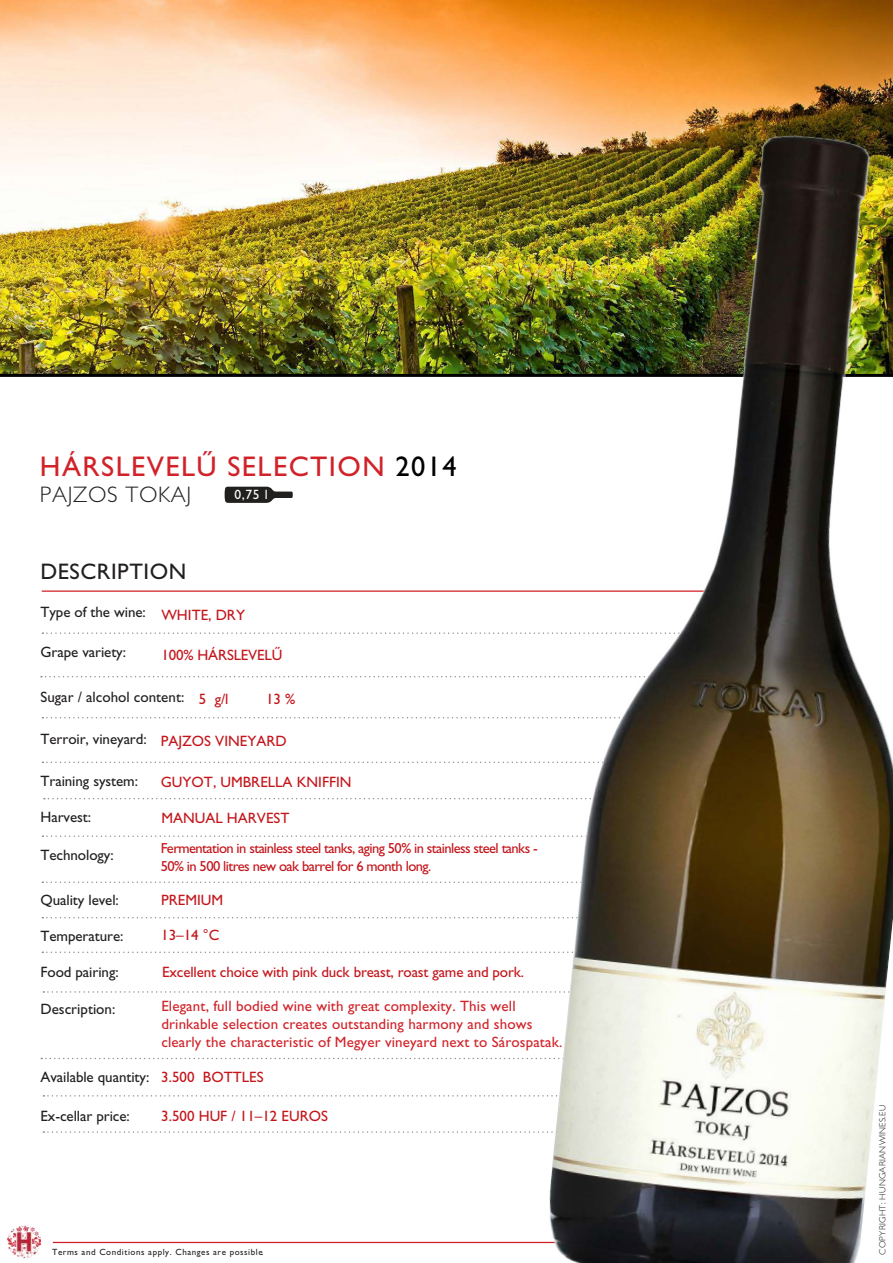
<style>
.page{position:relative;width:893px;height:1263px;background:#fff}
.page>*{position:absolute;margin:0;border:0;box-sizing:border-box;transform-origin:0 0}
.t1{font:500 28.5px "Gill CE";letter-spacing:.05em;color:#d12229}
.t2{font:300 22.5px "Gill CE";letter-spacing:.03em;color:#221f1f}
.t3{font:500 22.5px "Gill CE";letter-spacing:.025em;color:#221f1f}
.t4{font:500 15px "Gill CE";letter-spacing:-.005em;color:#221f1f}
.t5{font:500 15px "Gill CE";color:#c4151b}
.t6{font:500 15px/18px "Gill CE";letter-spacing:.01em;color:#d12229}
.t7{font:500 14.55px/17.4px "Gill CE";letter-spacing:-.04em;color:#c4151b}
.t8{font:500 13.5px "Gill CE";color:#fff}
.t9{font:500 9px "Gill CE";letter-spacing:.06em;color:#221f1f}
.t10{font:300 9px "Gill CE";letter-spacing:.025em;color:#221f1f}
.s1{color:#000}
</style>
<div class="page">
<img style="left:0;top:0;width:893px;height:374px">
<hr style="left:0;top:374px;width:893px;height:3px;background:#000">
<svg style="left:42px;top:632px;width:501px;height:2px"></svg>
<svg style="left:42px;top:717px;width:501px;height:1px"></svg>
<svg style="left:44px;top:798px;width:498px;height:1px"></svg>
<svg style="left:42px;top:881px;width:499px;height:2px"></svg>
<svg style="left:42px;top:951px;width:500px;height:2px"></svg>
<svg style="left:43px;top:991px;width:500px;height:2px"></svg>
<svg style="left:42px;top:917px;width:500px;height:1px"></svg>
<hr style="left:42px;top:590px;width:702px;height:2px;background:#d12229">
<svg style="left:41px;top:676px;width:501px;height:1px"></svg>
<svg style="left:42px;top:761px;width:498px;height:2px"></svg>
<svg style="left:43px;top:1095px;width:500px;height:1px"></svg>
<svg style="left:43px;top:1131px;width:500px;height:2px"></svg>
<svg style="left:43px;top:835px;width:499px;height:2px"></svg>
<svg style="left:41px;top:1058px;width:501px;height:1px"></svg>
<hr style="left:53px;top:1242px;width:554px;height:1px;background:#d12229">
<svg style="left:225px;top:487px;width:68px;height:16px"></svg>
<img style="left:8px;top:1225px;width:33px;height:34px">
<img style="left:543px;top:121px;width:350px;height:1142px">
<h1 class="t1" style="left:40px;top:451px;width:418px">HÁRSLEVELŰ SELECTION <span class="s1">2014</span></h1>
<h2 class="t2" style="left:40px;top:486px;width:153px">PAJZOS TOKAJ</h2>
<p class="t8" style="left:234px;top:487px;width:35px">0,75 l</p>
<h2 class="t3" style="left:40px;top:559px;width:147px">DESCRIPTION</h2>
<p class="t4" style="left:41px;top:603px;width:107px">Type of the wine:</p>
<p class="t4" style="left:41px;top:644px;width:87px">Grape variety:</p>
<p class="t4" style="left:41px;top:689px;width:145px">Sugar / alcohol content:</p>
<p class="t4" style="left:41px;top:731px;width:108px">Terroir, vineyard:</p>
<p class="t4" style="left:41px;top:773px;width:99px">Training system:</p>
<p class="t4" style="left:41px;top:809px;width:52px">Harvest:</p>
<p class="t4" style="left:41px;top:846px;width:75px">Technology:</p>
<p class="t4" style="left:41px;top:891px;width:80px">Quality level:</p>
<p class="t4" style="left:41px;top:927px;width:84px">Temperature:</p>
<p class="t4" style="left:41px;top:963px;width:80px">Food pairing:</p>
<p class="t4" style="left:41px;top:1001px;width:76px">Description:</p>
<p class="t5" style="left:161px;top:606px;width:85px">WHITE, DRY</p>
<p class="t5" style="left:161px;top:647px;width:123px">100% HÁRSLEVELŰ</p>
<p class="t5" style="left:199px;top:691px;width:31px">5 g/l</p>
<p class="t5" style="left:266px;top:691px;width:31px">13 %</p>
<p class="t5" style="left:161px;top:732px;width:127px">PAJZOS VINEYARD</p>
<p class="t5" style="left:161px;top:774px;width:192px">GUYOT, UMBRELLA KNIFFIN</p>
<p class="t5" style="left:161px;top:810px;width:130px">MANUAL HARVEST</p>
<p class="t7" style="left:161px;top:840px;width:379px">Fermentation in stainless steel tanks, aging 50% in stainless steel tanks -<br>50% in 500 litres new oak barrel for 6 month long.</p>
<p class="t5" style="left:161px;top:892px;width:64px">PREMIUM</p>
<p class="t5" style="left:161px;top:927px;width:60px">13–14 °C</p>
<p class="t5" style="left:162px;top:963px;width:363px">Excellent choice with pink duck breast, roast game and pork.</p>
<p class="t6" style="left:161px;top:997px;width:402px">Elegant, full bodied wine with great complexity. This well drinkable selection creates outstanding harmony and shows clearly the characteristic of Megyer vineyard next to Sárospatak.</p>
<p class="t4" style="left:41px;top:1068px;width:110px">Available quantity:</p>
<p class="t4" style="left:41px;top:1107px;width:91px">Ex-cellar price:</p>
<p class="t5" style="left:161px;top:1069px;width:104px">3.500 BOTTLES</p>
<p class="t5" style="left:161px;top:1108px;width:168px">3.500 HUF / 11–12 EUROS</p>
<p class="t9" style="left:52px;top:1247px;width:213px">Terms and Conditions apply. Changes are possible.</p>
<p class="t10" style="left:879px;top:1254px;width:151px;rotate:-90deg">COPYRIGHT: HUNGARIANWINES.EU</p>
</div>
